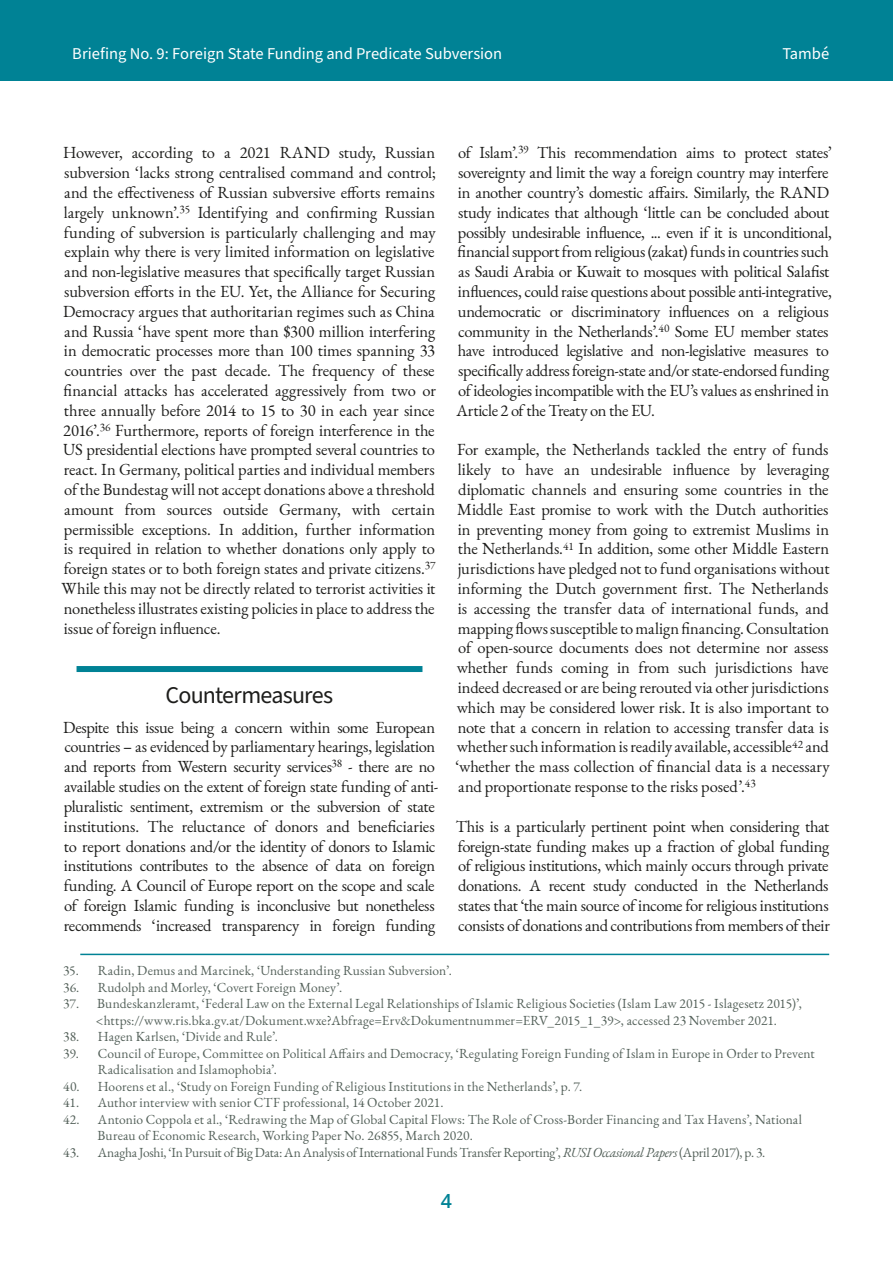
<style>
.page{position:relative;width:893px;height:1263px;background:#fff}
.page>*{position:absolute;margin:0;border:0;box-sizing:border-box;transform-origin:0 0}
.t1{font:24px "Source Sans Pro";letter-spacing:-.035em;color:#1d1d1b}
.t2{font:600 19.5px "Open Sans";color:#008295}
.t3{font:16.5px/19.8px "EB Garamond";letter-spacing:-.02em;color:#1d1d1b;text-align:justify}
.t4{font:16.5px "Source Sans Pro";letter-spacing:-.005em;color:#fff}
.t5{font:13.5px/16.5px "EB Garamond";letter-spacing:.005em;color:#536059}
.t6{font:13.5px "EB Garamond";letter-spacing:-.02em;color:#536059}
.s1{font-style:italic}
</style>
<div class="page">
<div style="left:0;top:0;width:893px;height:81px;background:#008295"></div>
<div style="left:77px;top:666px;width:345px;height:6px;background:#008295"></div>
<hr style="left:80px;top:954px;width:749px;height:1px;background:#008295">
<p class="t4" style="left:72px;top:43px;width:431px">Briefing No. 9: Foreign State Funding and Predicate Subversion</p>
<p class="t4" style="left:782px;top:43px;width:48px">També</p>
<p class="t3" style="left:456px;top:143px;width:377px;text-align:left">of Islam’.<sup>39</sup> This recommendation aims to protect states’ sovereignty and limit the way a foreign country may interfere in another country’s domestic affairs. Similarly, the RAND study indicates that although ‘little can be concluded about possibly undesirable influence, ... even if it is unconditional, financial support from religious (zakat) funds in countries such as Saudi Arabia or Kuwait to mosques with political Salafist influences, could raise questions about possible anti-integrative, undemocratic or discriminatory influences on a religious community in the Netherlands’.<sup>40</sup> Some EU member states have introduced legislative and non-legislative measures to specifically address foreign-state and/or state-endorsed funding of ideologies incompatible with the EU’s values as enshrined in Article 2 of the Treaty on the EU.</p>
<p class="t3" style="left:456px;top:440px;width:376px">For example, the Netherlands tackled the entry of funds likely to have an undesirable influence by leveraging diplomatic channels and ensuring some countries in the Middle East promise to work with the Dutch authorities in preventing money from going to extremist Muslims in the Netherlands.<sup>41</sup> In addition, some other Middle Eastern jurisdictions have pledged not to fund organisations without informing the Dutch government first. The Netherlands is accessing the transfer data of international funds, and mapping flows susceptible to malign financing. Consultation of open-source documents does not determine nor assess whether funds coming in from such jurisdictions have indeed decreased or are being rerouted via other jurisdictions which may be considered lower risk. It is also important to note that a concern in relation to accessing transfer data is whether such information is readily available, accessible<sup>42</sup> and ‘whether the mass collection of financial data is a necessary and proportionate response to the risks posed’.<sup>43</sup></p>
<p class="t3" style="left:456px;top:816px;width:376px">This is a particularly pertinent point when considering that foreign-state funding makes up a fraction of global funding of religious institutions, which mainly occurs through private donations. A recent study conducted in the Netherlands states that ‘the main source of income for religious institutions consists of donations and contributions from members of their</p>
<p class="t3" style="left:62px;top:143px;width:376px">However, according to a 2021 RAND study, Russian subversion ‘lacks strong centralised command and control; and the effectiveness of Russian subversive efforts remains largely unknown’.<sup>35</sup> Identifying and confirming Russian funding of subversion is particularly challenging and may explain why there is very limited information on legislative and non-legislative measures that specifically target Russian subversion efforts in the EU. Yet, the Alliance for Securing Democracy argues that authoritarian regimes such as China and Russia ‘have spent more than $300 million interfering in democratic processes more than 100 times spanning 33 countries over the past decade. The frequency of these financial attacks has accelerated aggressively from two or three annually before 2014 to 15 to 30 in each year since 2016’.<sup>36</sup> Furthermore, reports of foreign interference in the US presidential elections have prompted several countries to react. In Germany, political parties and individual members of the Bundestag will not accept donations above a threshold amount from sources outside Germany, with certain permissible exceptions. In addition, further information is required in relation to whether donations only apply to foreign states or to both foreign states and private citizens.<sup>37<br></sup>While this may not be directly related to terrorist activities it nonetheless illustrates existing policies in place to address the issue of foreign influence.</p>
<h1 class="t1" style="left:166px;top:679px;width:169px">Countermeasures</h1>
<p class="t3" style="left:63px;top:717px;width:377px;text-align:left">Despite this issue being a concern within some European countries – as evidenced by parliamentary hearings, legislation and reports from Western security services<sup>38</sup> - there are no available studies on the extent of foreign state funding of anti&shy;pluralistic sentiment, extremism or the subversion of state institutions. The reluctance of donors and beneficiaries to report donations and/or the identity of donors to Islamic institutions contributes to the absence of data on foreign funding. A Council of Europe report on the scope and scale of foreign Islamic funding is inconclusive but nonetheless recommends ‘increased transparency in foreign funding</p>
<p class="t5" style="left:63px;top:962px;width:390px">35. Radin, Demus and Marcinek, ‘Understanding Russian Subversion’.</p>
<p class="t5" style="left:63px;top:979px;width:281px">36. Rudolph and Morley, ‘Covert Foreign Money’.</p>
<p class="t5" style="left:63px;top:995px;width:740px;text-align:center">37. Bundeskanzleramt, ‘Federal Law on the External Legal Relationships of Islamic Religious Societies (Islam Law 2015 - Islagesetz 2015)’, &lt;https://www.ris.bka.gv.at/Dokument.wxe?Abfrage=Erv&amp;Dokumentnummer=ERV_2015_1_39&gt;, accessed 23 November 2021.</p>
<p class="t5" style="left:63px;top:1028px;width:216px">38. Hagen Karlsen, ‘Divide and Rule’.</p>
<p class="t5" style="left:98px;top:1045px;width:718px;text-indent:-35px">39. Council of Europe, Committee on Political Affairs and Democracy, ‘Regulating Foreign Funding of Islam in Europe in Order to Prevent<br>Radicalisation and Islamophobia’.</p>
<p class="t5" style="left:63px;top:1078px;width:521px">40. Hoorens et al., ‘Study on Foreign Funding of Religious Institutions in the Netherlands’, p. 7.</p>
<p class="t5" style="left:63px;top:1094px;width:382px">41. Author interview with senior CTF professional, 14 October 2021.</p>
<p class="t5" style="left:98px;top:1111px;width:706px;text-indent:-35px">42. Antonio Coppola et al., ‘Redrawing the Map of Global Capital Flows: The Role of Cross-Border Financing and Tax Havens’, National<br>Bureau of Economic Research, Working Paper No. 26855, March 2020.</p>
<p class="t6" style="left:63px;top:1143px;width:704px">43. Anagha Joshi, ‘In Pursuit of Big Data: An Analysis of International Funds Transfer Reporting’, <span class="s1">RUSI Occasional Papers</span> (April 2017), p. 3.</p>
<p class="t2" style="left:441px;top:1187px;width:13px">4</p>
</div>
